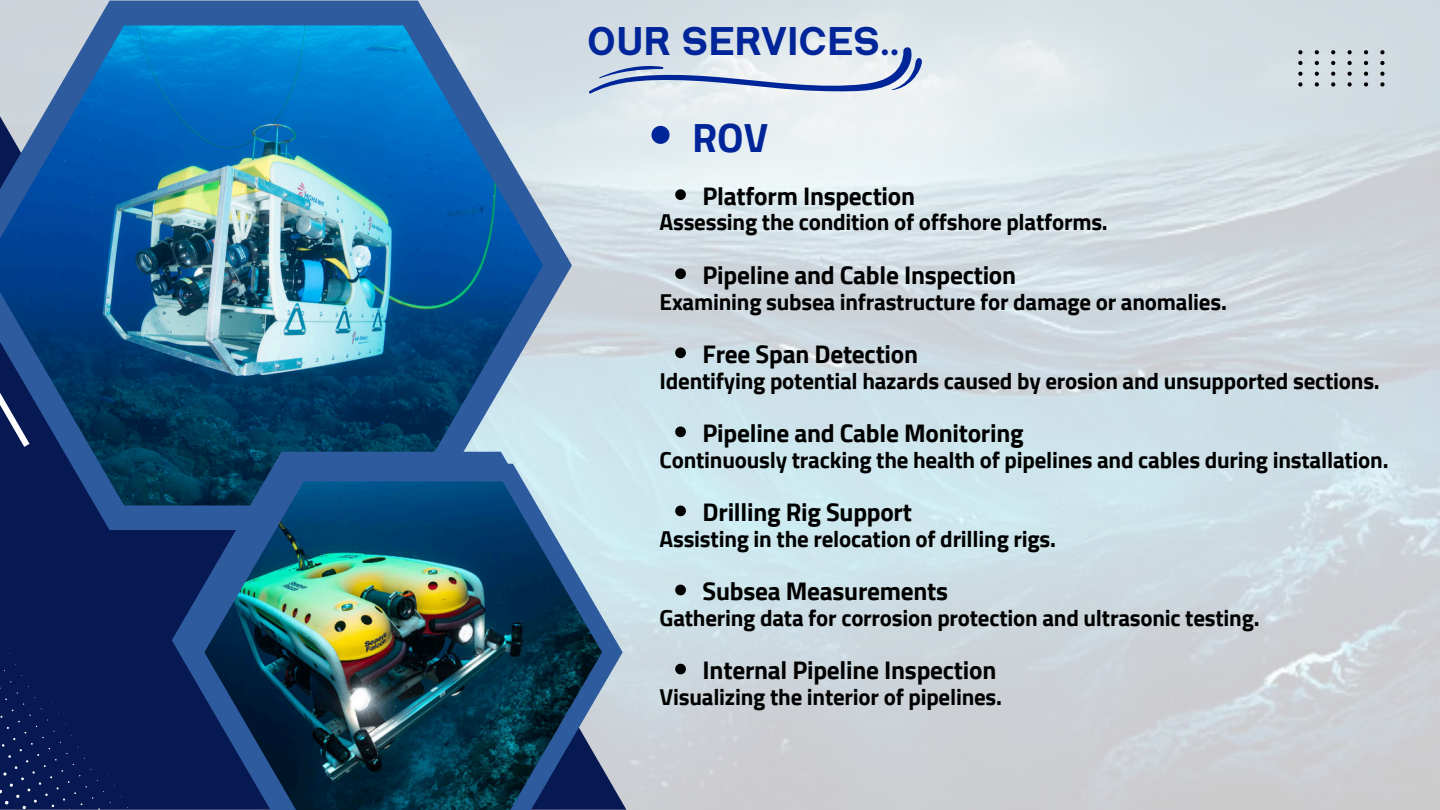
<style>
.page{position:relative;width:1440px;height:810px;background:#fff}
.page>*{position:absolute;margin:0;border:0;box-sizing:border-box;transform-origin:0 0}
.t1{font:700 40.6px "Cairo";color:#002599}
.t2{font:700 40.4px "Serithai Expanded";color:#002599}
.t3{font:700 25.3px "Cairo";letter-spacing:-.01em;color:#000}
.t4{font:700 22.9px "Cairo";letter-spacing:-.01em;color:#000}
</style>
<div class="page">
<div style="left:139px;top:530px;width:22px;height:214px;background:#071952"></div>
<svg style="left:161px;top:309px;width:465px;height:501px;background:#9aacc0"></svg>
<div style="left:0;top:530px;width:139px;height:280px;background:#071952"></div>
<svg style="left:0;top:1px;width:572px;height:529px;background:#859dbd"></svg>
<img style="left:0;top:25px;width:543px;height:480px">
<svg style="left:1298px;top:50px;width:5px;height:4px"></svg>
<svg style="left:1315px;top:50px;width:4px;height:4px"></svg>
<svg style="left:1331px;top:50px;width:4px;height:4px"></svg>
<svg style="left:1348px;top:50px;width:4px;height:4px"></svg>
<svg style="left:1364px;top:50px;width:4px;height:4px"></svg>
<svg style="left:1380px;top:50px;width:5px;height:4px"></svg>
<svg style="left:1298px;top:61px;width:5px;height:4px"></svg>
<svg style="left:1315px;top:61px;width:4px;height:4px"></svg>
<svg style="left:1331px;top:61px;width:4px;height:4px"></svg>
<svg style="left:1348px;top:61px;width:4px;height:4px"></svg>
<svg style="left:1364px;top:61px;width:4px;height:4px"></svg>
<svg style="left:1380px;top:61px;width:5px;height:4px"></svg>
<svg style="left:1298px;top:72px;width:5px;height:4px"></svg>
<svg style="left:1315px;top:72px;width:4px;height:4px"></svg>
<svg style="left:1331px;top:72px;width:4px;height:4px"></svg>
<svg style="left:1348px;top:72px;width:4px;height:4px"></svg>
<svg style="left:1364px;top:72px;width:4px;height:4px"></svg>
<svg style="left:1380px;top:72px;width:5px;height:4px"></svg>
<svg style="left:1298px;top:82px;width:5px;height:5px"></svg>
<svg style="left:1315px;top:82px;width:4px;height:5px"></svg>
<svg style="left:1331px;top:82px;width:4px;height:5px"></svg>
<svg style="left:1348px;top:82px;width:4px;height:5px"></svg>
<svg style="left:1364px;top:82px;width:4px;height:5px"></svg>
<svg style="left:1380px;top:82px;width:5px;height:5px"></svg>
<svg style="left:588px;top:46px;width:335px;height:48px;background:#c3cee1"></svg>
<svg style="left:172px;top:452px;width:439px;height:358px;background:#2e5181"></svg>
<svg style="left:675px;top:189px;width:11px;height:11px"></svg>
<svg style="left:675px;top:268px;width:11px;height:11px"></svg>
<svg style="left:675px;top:347px;width:11px;height:11px"></svg>
<svg style="left:675px;top:426px;width:11px;height:11px"></svg>
<svg style="left:675px;top:506px;width:11px;height:10px"></svg>
<svg style="left:675px;top:585px;width:11px;height:10px"></svg>
<svg style="left:675px;top:664px;width:11px;height:10px"></svg>
<svg style="left:652px;top:126px;width:18px;height:18px"></svg>
<svg style="left:184px;top:464px;width:439px;height:346px;background:#5a789f"></svg>
<img style="left:204px;top:481px;width:398px;height:329px">
<p class="t2" style="left:587px;top:17px;width:314px">OUR SERVICES..</p>
<h3 class="t1" style="left:692px;top:114px;width:78px">ROV</h3>
<p class="t3" style="left:703px;top:181px;width:214px">Platform Inspection</p>
<p class="t4" style="left:660px;top:209px;width:450px">Assessing the condition of offshore platforms.</p>
<p class="t3" style="left:703px;top:260px;width:315px">Pipeline and Cable Inspection</p>
<p class="t4" style="left:660px;top:288px;width:569px">Examining subsea infrastructure for damage or anomalies.</p>
<p class="t3" style="left:703px;top:340px;width:217px">Free Span Detection</p>
<p class="t4" style="left:660px;top:367px;width:722px">Identifying potential hazards caused by erosion and unsupported sections.</p>
<p class="t3" style="left:703px;top:419px;width:323px">Pipeline and Cable Monitoring</p>
<p class="t4" style="left:660px;top:446px;width:731px">Continuously tracking the health of pipelines and cables during installation.</p>
<h3 class="t3" style="left:703px;top:498px;width:211px">Drilling Rig Support</h3>
<p class="t4" style="left:660px;top:525px;width:398px">Assisting in the relocation of drilling rigs.</p>
<h3 class="t3" style="left:703px;top:577px;width:247px">Subsea Measurements</h3>
<p class="t4" style="left:660px;top:605px;width:602px">Gathering data for corrosion protection and ultrasonic testing.</p>
<h3 class="t3" style="left:703px;top:656px;width:295px">Internal Pipeline Inspection</h3>
<p class="t4" style="left:660px;top:684px;width:344px">Visualizing the interior of pipelines.</p>
</div>
